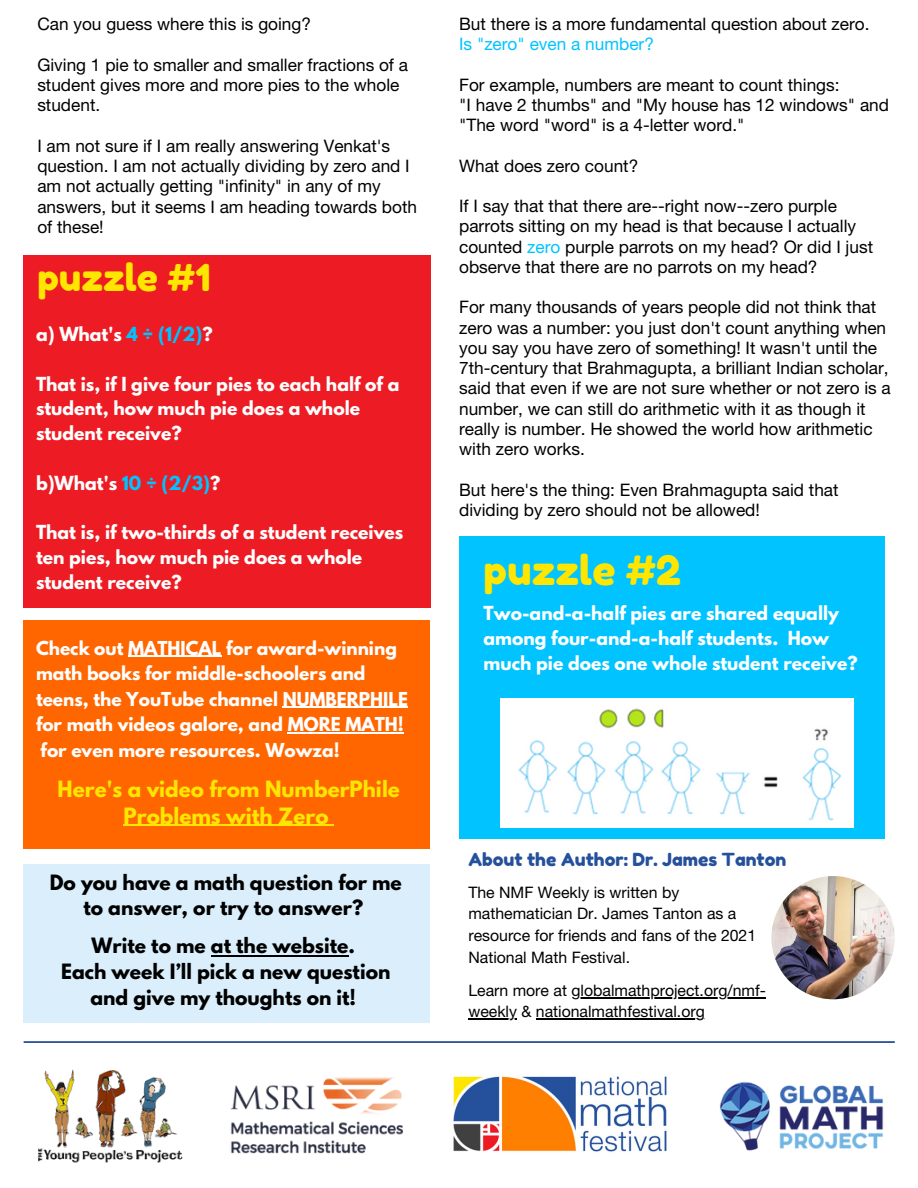
<style>
.page{position:relative;width:918px;height:1188px;background:#fff}
.page>*{position:absolute;margin:0;border:0;box-sizing:border-box;transform-origin:0 0}
.t1{font:40.5px "Fredoka One";color:#fee600}
.t2{font:37.05px "Fredoka One";color:#fee600}
.t3{font:700 19.95px "League Spartan";color:#fee600}
.t4{font:700 18.75px/25.8px "League Spartan";color:#000;text-align:center}
.t5{font:18px "Fredoka One";color:#25509b}
.t6{font:17.25px/20.2px "Helvetica Neue LT Std";color:#000}
.t7{font:17.25px "Helvetica Neue LT Std";color:#00c3ff}
.t8{font:700 17.1px/24.8px "League Spartan";color:#fff}
.t9{font:700 16.95px/25.5px "League Spartan";color:#fff}
.t10{font:15.9px/21.6px "Helvetica Neue LT Std";color:#000}
.s1{color:#00c3ff}
</style>
<div class="page">
<img style="left:230px;top:1077px;width:173px;height:77px">
<img style="left:453px;top:1076px;width:214px;height:76px">
<img style="left:38px;top:1070px;width:145px;height:93px">
<img style="left:720px;top:1082px;width:164px;height:69px">
<svg style="left:24px;top:1041px;width:871px;height:2px;background:#3b61a4"></svg>
<div style="left:23px;top:865px;width:406px;height:158px;background:#daeffb"></div>
<img style="left:771px;top:876px;width:124px;height:123px;border-radius:50%">
<div style="left:23px;top:620px;width:406px;height:228px;background:#f60"></div>
<div style="left:459px;top:536px;width:425px;height:303px;background:#00c3ff"></div>
<div style="left:23px;top:255px;width:407px;height:353px;background:#ed1c24"></div>
<img style="left:500px;top:698px;width:354px;height:130px">
<hr style="left:128px;top:656px;width:94px;height:1px;background:#fff">
<hr style="left:283px;top:707px;width:54px;height:1px;background:#fff">
<hr style="left:337px;top:707px;width:71px;height:1px;background:#fff">
<hr style="left:288px;top:732px;width:116px;height:1px;background:#fff">
<hr style="left:211px;top:955px;width:137px;height:2px;background:#000">
<hr style="left:571px;top:997px;width:195px;height:1px;background:#000">
<hr style="left:468px;top:1019px;width:49px;height:1px;background:#000">
<hr style="left:536px;top:1019px;width:169px;height:1px;background:#000">
<hr style="left:124px;top:825px;width:205px;height:1px;background:#fee600">
<p class="t6" style="left:37px;top:17px;width:275px">Can you guess where this is going?</p>
<p class="t6" style="left:37px;top:57px;width:372px">Giving 1 pie to smaller and smaller fractions of a student gives more and more pies to the whole student.</p>
<p class="t6" style="left:37px;top:138px;width:381px">I am not sure if I am really answering Venkat's question. I am not actually dividing by zero and I am not actually getting "infinity" in any of my answers, but it seems I am heading towards both of these!</p>
<p class="t2" style="left:37px;top:255px;width:175px">puzzle #1</p>
<p class="t8" style="left:36px;top:324px;width:178px">a) What's <span class="s1">4 ÷ (1/2)</span>?</p>
<p class="t8" style="left:36px;top:374px;width:365px">That is, if I give four pies to each half of a student, how much pie does a whole student receive?</p>
<p class="t8" style="left:36px;top:473px;width:186px">b)What's <span class="s1">10 ÷ (2/3)</span>?</p>
<p class="t8" style="left:36px;top:522px;width:369px">That is, if two-thirds of a student receives ten pies, how much pie does a whole student receive?</p>
<p class="t9" style="left:36px;top:637px;width:373px">Check out MATHICAL for award-winning math books for middle-schoolers and teens, the YouTube channel NUMBERPHILE for math videos galore, and MORE MATH! for even more resources. Wowza!</p>
<p class="t3" style="left:58px;top:779px;width:344px">Here's a video from NumberPhile</p>
<p class="t3" style="left:124px;top:806px;width:207px">Problems with Zero</p>
<p class="t4" style="left:50px;top:871px;width:354px">Do you have a math question for me to answer, or try to answer?</p>
<p class="t4" style="left:92px;top:935px;width:265px">Write to me at the website.</p>
<p class="t4" style="left:61px;top:961px;width:331px">Each week I’ll pick a new question and give my thoughts on it!</p>
<p class="t6" style="left:459px;top:16px;width:412px">But there is a more fundamental question about zero.</p>
<p class="t7" style="left:459px;top:38px;width:196px">Is "zero" even a number?</p>
<p class="t6" style="left:459px;top:77px;width:382px">For example, numbers are meant to count things:</p>
<p class="t6" style="left:459px;top:97px;width:431px">"I have 2 thumbs" and "My house has 12 windows" and "The word "word" is a 4-letter word."</p>
<p class="t6" style="left:459px;top:158px;width:181px">What does zero count?</p>
<p class="t6" style="left:459px;top:198px;width:415px">If I say that that there are--right now--zero purple parrots sitting on my head is that because I actually counted <span class="s1">zero</span> purple parrots on my head? Or did I just observe that there are no parrots on my head?</p>
<p class="t6" style="left:459px;top:300px;width:433px">For many thousands of years people did not think that zero was a number: you just don't count anything when you say you have zero of something! It wasn't until the 7th-century that Brahmagupta, a brilliant Indian scholar, said that even if we are not sure whether or not zero is a number, we can still do arithmetic with it as though it really is number. He showed the world how arithmetic with zero works.</p>
<p class="t6" style="left:459px;top:482px;width:381px">But here's the thing: Even Brahmagupta said that dividing by zero should not be allowed!</p>
<p class="t1" style="left:484px;top:545px;width:199px">puzzle #2</p>
<p class="t8" style="left:484px;top:603px;width:376px">Two-and-a-half pies are shared equally among four-and-a-half students. How much pie does one whole student receive?</p>
<p class="t5" style="left:468px;top:849px;width:320px">About the Author: Dr. James Tanton</p>
<p class="t10" style="left:468px;top:884px;width:289px">The NMF Weekly is written by mathematician Dr. James Tanton as a resource for friends and fans of the 2021<br>National Math Festival.</p>
<p class="t10" style="left:468px;top:981px;width:299px">Learn more at globalmathproject.org/nmf&shy;weekly &amp; nationalmathfestival.org</p>
</div>
